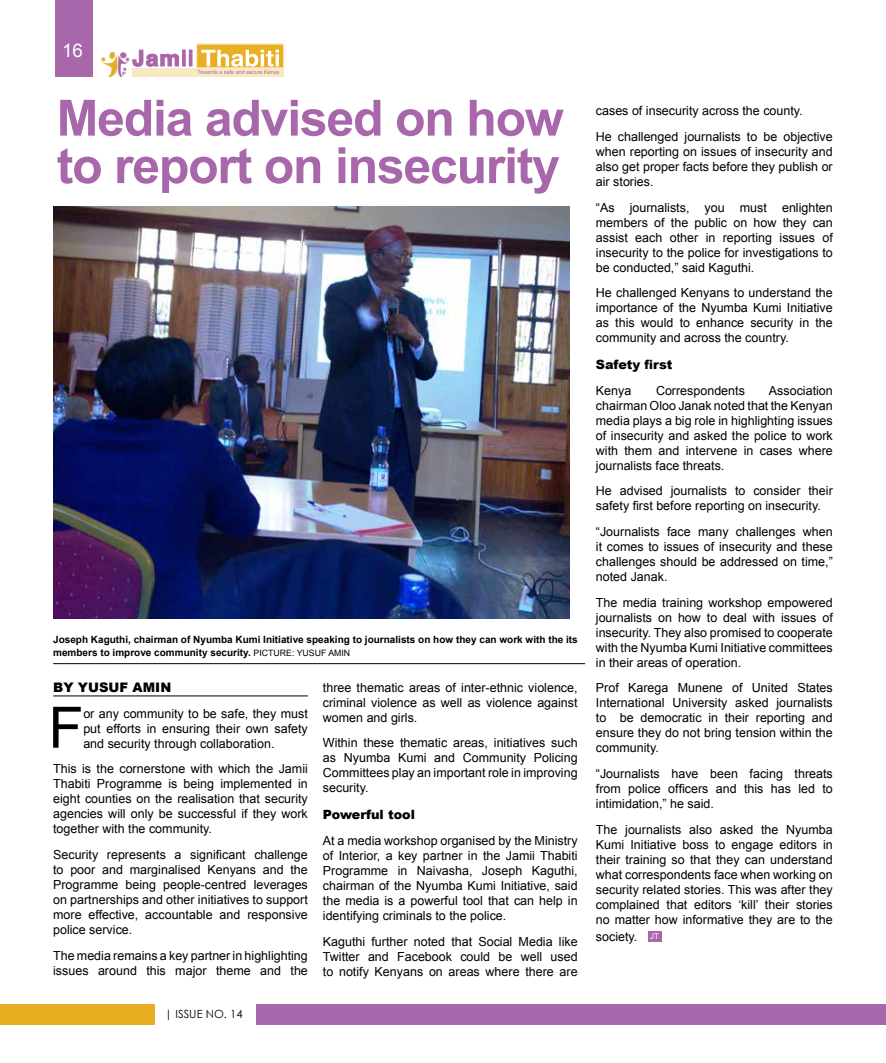
<style>
.page{position:relative;width:886px;height:1063px;background:#fff}
.page>*{position:absolute;margin:0;border:0;box-sizing:border-box;transform-origin:0 0}
.t1{font:57.12px "Arial";color:#000}
.t2{font:700 50px/47.5px "Arial";letter-spacing:-.025em;color:#a866ab}
.t3{font:18.75px "Arial";color:#fff}
.t4{font:900 13.12px "Arial";color:#000}
.t5{font:900 12.75px "Arial";color:#000}
.t6{font:12.5px/15px "Arial";color:#000;text-align:justify}
.t7{font:11.25px "Century Gothic";color:#000}
.t8{font:700 10px/13.8px "Arial";color:#000}
.t9{font:8.75px "Arial";color:#000}
.s1{font-weight:400;font-size:8.75px}
</style>
<div class="page">
<div style="left:256px;top:1005px;width:630px;height:20px;background:#a866ab"></div>
<div style="left:0;top:1005px;width:155px;height:20px;background:#e8ad21"></div>
<div style="left:55px;top:0;width:37px;height:77px;background:#a866ab"></div>
<div style="left:107px;top:69px;width:177px;height:8px;background:#f9e9c3"></div>
<div style="left:196px;top:43px;width:88px;height:26px;background:#e9af22;border:1px solid #f9e9c3"></div>
<svg style="left:132px;top:49px;width:147px;height:26px"></svg>
<img style="left:100px;top:52px;width:32px;height:25px">
<img style="left:53px;top:206px;width:517px;height:413px">
<hr style="left:53px;top:696px;width:255px;height:1px;background:#000">
<div style="left:648px;top:931px;width:13px;height:10px;background:#a866ab"></div>
<hr style="left:53px;top:663px;width:532px;height:1px;background:#000">
<h3 class="t3" style="left:62px;top:38px;width:22px">16</h3>
<h2 class="t2" style="left:57px;top:96px;width:508px">Media advised on how to report on insecurity</h2>
<p class="t6" style="left:596px;top:98px;width:238px;line-height:25.6px">cases of insecurity across the county.<br>He challenged journalists to be objective</p>
<p class="t6" style="left:596px;top:144px;width:238px">when reporting on issues of insecurity and also get proper facts before they publish or air stories.</p>
<p class="t6" style="left:596px;top:200px;width:238px">“As journalists, you must enlighten members of the public on how they can assist each other in reporting issues of insecurity to the police for investigations to be conducted,” said Kaguthi.</p>
<p class="t6" style="left:596px;top:286px;width:238px">He challenged Kenyans to understand the importance of the Nyumba Kumi Initiative as this would to enhance security in the community and across the country.</p>
<p class="t5" style="left:596px;top:355px;width:78px">Safety first</p>
<p class="t6" style="left:596px;top:383px;width:37px">Kenya</p>
<p class="t6" style="left:656px;top:383px;width:90px">Correspondents</p>
<p class="t6" style="left:596px;top:383px;width:238px;text-indent:173px">Association chairman Oloo Janak noted that the Kenyan media plays a big role in highlighting issues of insecurity and asked the police to work with them and intervene in cases where journalists face threats.</p>
<p class="t6" style="left:596px;top:484px;width:238px">He advised journalists to consider their safety first before reporting on insecurity.</p>
<p class="t6" style="left:596px;top:524px;width:238px">“Journalists face many challenges when it comes to issues of insecurity and these challenges should be addressed on time,” noted Janak.</p>
<p class="t6" style="left:596px;top:595px;width:238px">The media training workshop empowered journalists on how to deal with issues of insecurity. They also promised to cooperate with the Nyumba Kumi Initiative committees in their areas of operation.</p>
<p class="t6" style="left:596px;top:681px;width:238px">Prof Karega Munene of United States International University asked journalists to be democratic in their reporting and ensure they do not bring tension within the community.</p>
<p class="t6" style="left:596px;top:766px;width:238px">“Journalists have been facing threats from police officers and this has led to intimidation,” he said.</p>
<p class="t6" style="left:596px;top:822px;width:238px">The journalists also asked the Nyumba Kumi Initiative boss to engage editors in their training so that they can understand what correspondents face when working on security related stories. This was after they complained that editors ‘kill’ their stories no matter how informative they are to the</p>
<p class="t6" style="left:596px;top:929px;width:65px">society. <sup>JT</sup></p>
<p class="t8" style="left:53px;top:632px;width:526px">Joseph Kaguthi, chairman of Nyumba Kumi Initiative speaking to journalists on how they can work with the its members to improve community security. <span class="s1">Picture</span></p>
<p class="t9" style="left:292px;top:647px;width:12px">: yusuf</p>
<p class="t9" style="left:328px;top:647px;width:7px">amin</p>
<p class="t4" style="left:53px;top:678px;width:120px">By Yusuf Amin</p>
<h1 class="t1" style="left:48px;top:690px;width:36px">F</h1>
<p class="t6" style="left:83px;top:706px;width:226px">or any community to be safe, they must put efforts in ensuring their own safety and security through collaboration.</p>
<p class="t6" style="left:53px;top:762px;width:256px">This is the cornerstone with which the Jamii Thabiti Programme is being implemented in eight counties on the realisation that security agencies will only be successful if they work together with the community.</p>
<p class="t6" style="left:53px;top:847px;width:256px">Security represents a significant challenge to poor and marginalised Kenyans and the Programme being people-centred leverages on partnerships and other initiatives to support more effective, accountable and responsive police service.</p>
<p class="t6" style="left:53px;top:948px;width:256px">The media remains a key partner in highlighting issues around this major theme and the</p>
<p class="t6" style="left:323px;top:680px;width:256px">three thematic areas of inter-ethnic violence, criminal violence as well as violence against women and girls.</p>
<p class="t6" style="left:323px;top:736px;width:256px">Within these thematic areas, initiatives such as Nyumba Kumi and Community Policing Committees play an important role in improving security.</p>
<p class="t5" style="left:323px;top:805px;width:94px">Powerful tool</p>
<p class="t6" style="left:323px;top:833px;width:256px">At a media workshop organised by the Ministry of Interior, a key partner in the Jamii Thabiti Programme in Naivasha, Joseph Kaguthi, chairman of the Nyumba Kumi Initiative, said the media is a powerful tool that can help in identifying criminals to the police.</p>
<p class="t6" style="left:323px;top:934px;width:256px">Kaguthi further noted that Social Media like Twitter and Facebook could be well used to notify Kenyans on areas where there are</p>
<p class="t7" style="left:165px;top:1007px;width:79px">| ISSUE NO. 14</p>
</div>
